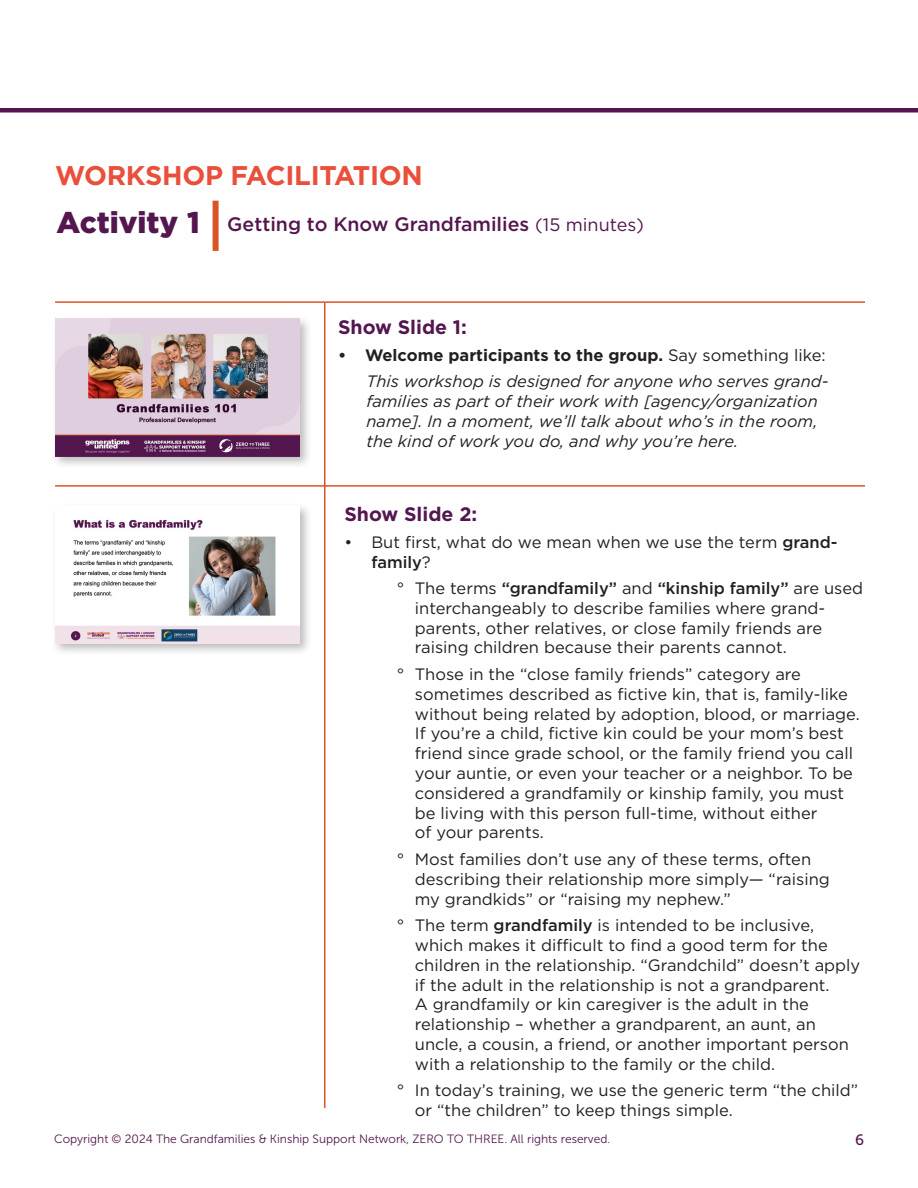
<style>
.page{position:relative;width:918px;height:1188px;background:#fff}
.page>*{position:absolute;margin:0;border:0;box-sizing:border-box;transform-origin:0 0}
.t1{font:700 27px "Gotham";letter-spacing:-.01em;color:#e94f3b}
.t2{font:500 19.5px "Gotham";color:#54164f}
.t3{font:700 19.5px "Gotham";color:#54164f}
.t4{font:16.5px/19.8px "Gotham";color:#231f20}
.t5{font:italic 16.5px/19.8px "Gotham";color:#231f20;text-align:right}
.t6{font:15px "Museo Slab 500";color:#54164f}
.t7{font:12px "Museo Sans 300";color:#54164f}
.s1{font-weight:900;font-size:30px}
.s2{font-weight:400;font-size:18px}
.s3{font-weight:700;font-style:normal}
.s4{font-style:normal}
.s5{font-weight:500}
</style>
<div class="page">
<hr style="left:0;top:108px;width:918px;height:4px;background:#54164f">
<div style="left:213px;top:201px;width:6px;height:50px;background:#d75426"></div>
<hr style="left:324px;top:303px;width:2px;height:805px;background:#d75426">
<hr style="left:55px;top:301px;width:810px;height:2px;background:#d75426">
<hr style="left:55px;top:485px;width:810px;height:2px;background:#d75426">
<div style="left:52px;top:315px;width:260px;height:155px;background:#231f20;opacity:.3"></div>
<div style="left:52px;top:502px;width:260px;height:155px;background:#231f20;opacity:.3"></div>
<img style="left:55px;top:319px;width:245px;height:137px">
<img style="left:55px;top:506px;width:245px;height:137px">
<h2 class="t1" style="left:55px;top:158px;width:369px">WORKSHOP FACILITATION</h2>
<h3 class="t2" style="left:57px;top:211px;width:589px"><span class="s1">Activity 1</span> Getting to Know Grandfamilies <span class="s2">(15 minutes)</span></h3>
<h4 class="t3" style="left:338px;top:315px;width:130px">Show Slide 1:</h4>
<p class="t5" style="left:338px;top:341px;width:492px;line-height:26.5px"><span class="s3">• Welcome participants to the group.</span> <span class="s4">Say something like:<br></span>This workshop is designed for anyone who serves grand-</p>
<p class="t5" style="left:367px;top:391px;width:453px;text-align:justify">families as part of their work with [agency/organization name]. In a moment, we’ll talk about who’s in the room, the kind of work you do, and why you’re here.</p>
<h4 class="t3" style="left:344px;top:501px;width:134px">Show Slide 2:</h4>
<p class="t4" style="left:371px;top:532px;width:468px;text-indent:-27px">• But first, what do we mean when we use the term <span class="s5">grand&shy;family</span>?</p>
<p class="t4" style="left:415px;top:578px;width:450px;text-indent:-18px">° The terms <span class="s5">“grandfamily”</span> and <span class="s5">“kinship family”</span> are used interchangeably to describe families where grand&shy;parents, other relatives, or close family friends are raising children because their parents cannot.</p>
<p class="t4" style="left:415px;top:664px;width:447px;text-indent:-18px">° Those in the “close family friends” category are sometimes described as fictive kin, that is, family-like without being related by adoption, blood, or marriage.<br>If you’re a child, fictive kin could be your mom’s best friend since grade school, or the family friend you call your auntie, or even your teacher or a neighbor. To be considered a grandfamily or kinship family, you must be living with this person full-time, without either<br>of your parents.</p>
<p class="t4" style="left:415px;top:849px;width:416px;text-indent:-18px">° Most families don’t use any of these terms, often describing their relationship more simply— “raising my grandkids” or “raising my nephew.”</p>
<p class="t4" style="left:415px;top:915px;width:447px;text-indent:-18px">° The term <span class="s5">grandfamily</span> is intended to be inclusive, which makes it difficult to find a good term for the children in the relationship. “Grandchild” doesn’t apply if the adult in the relationship is not a grandparent.<br>A grandfamily or kin caregiver is the adult in the relationship – whether a grandparent, an aunt, an uncle, a cousin, a friend, or another important person with a relationship to the family or the child.</p>
<p class="t4" style="left:415px;top:1080px;width:445px;text-indent:-18px">° In today’s training, we use the generic term “the child” or “the children” to keep things simple.</p>
<p class="t7" style="left:54px;top:1132px;width:558px">Copyright © 2024 The Grandfamilies &amp; Kinship Support Network, ZERO TO THREE. All rights reserved.</p>
<p class="t6" style="left:855px;top:1132px;width:10px">6</p>
</div>
